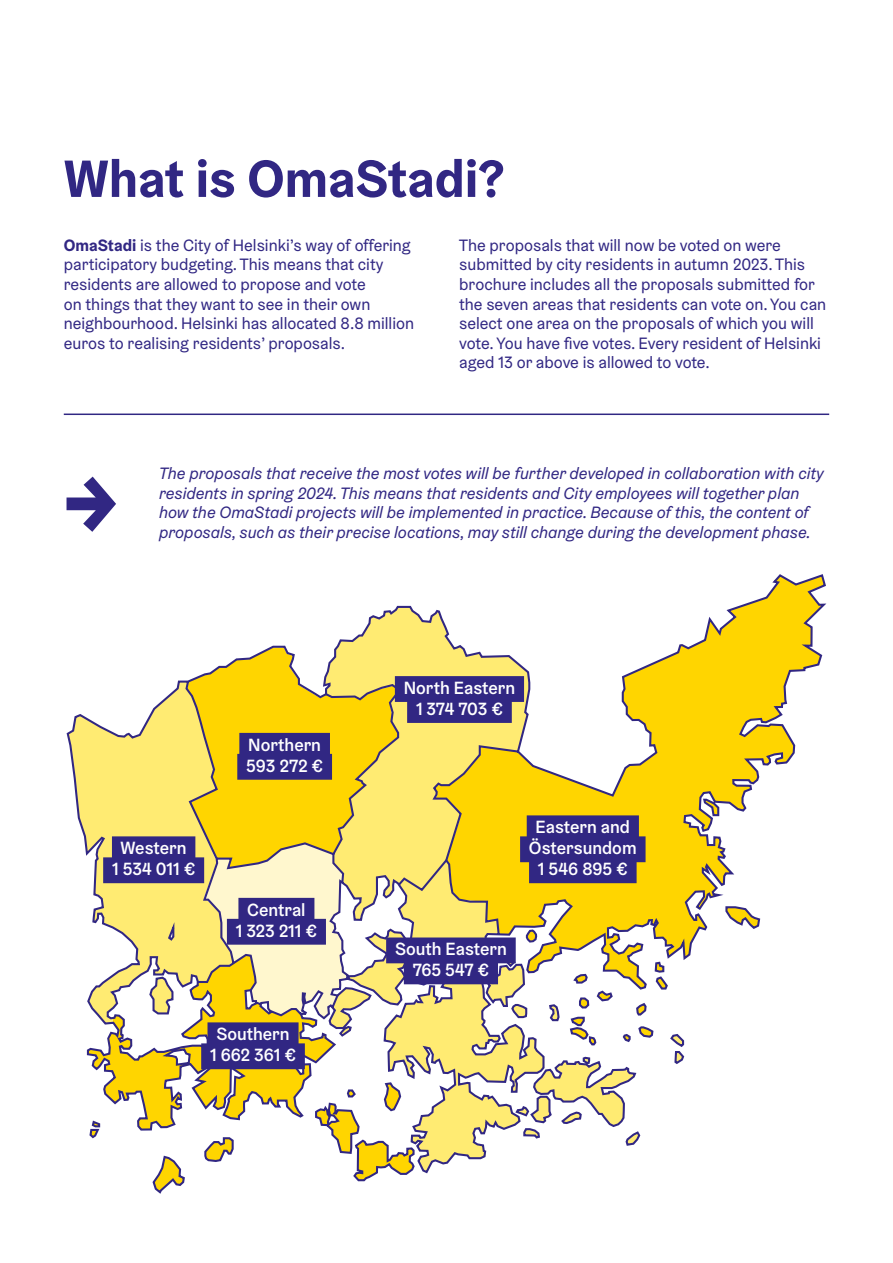
<style>
.page{position:relative;width:893px;height:1263px;background:#fff}
.page>*{position:absolute;margin:0;border:0;box-sizing:border-box;transform-origin:0 0}
.H2_otsikko_35_pt_2024{font:700 52.5px "Helsinki Grotesk";color:#312783}
.t1{font:500 17.7px/21px "Helsinki Grotesk";color:#fff;text-align:center}
.P_sisällystekstit{font:16.5px/19.5px "Helsinki Grotesk";color:#312783}
.P_sisällystekstit-2{font:italic 16.5px/19.5px "Helsinki Grotesk";color:#312783}
.s1{font-weight:700}
</style>
<div class="page">
<svg style="left:66px;top:574px;width:761px;height:620px"></svg>
<div style="left:207px;top:1022px;width:92px;height:26px;background:#312783"></div>
<div style="left:201px;top:1043px;width:104px;height:26px;background:#312783"></div>
<div style="left:112px;top:836px;width:83px;height:26px;background:#312783"></div>
<div style="left:103px;top:857px;width:101px;height:26px;background:#312783"></div>
<div style="left:238px;top:898px;width:76px;height:26px;background:#312783"></div>
<div style="left:227px;top:919px;width:99px;height:26px;background:#312783"></div>
<div style="left:239px;top:733px;width:91px;height:26px;background:#312783"></div>
<div style="left:237px;top:754px;width:95px;height:26px;background:#312783"></div>
<div style="left:395px;top:676px;width:129px;height:26px;background:#312783"></div>
<div style="left:407px;top:697px;width:105px;height:26px;background:#312783"></div>
<div style="left:386px;top:937px;width:130px;height:26px;background:#312783"></div>
<div style="left:404px;top:958px;width:94px;height:26px;background:#312783"></div>
<div style="left:527px;top:815px;width:112px;height:26px;background:#312783"></div>
<div style="left:520px;top:836px;width:126px;height:26px;background:#312783"></div>
<div style="left:529px;top:857px;width:108px;height:26px;background:#312783"></div>
<hr style="left:64px;top:413px;width:765px;height:2px;background:#312783">
<h2 class="H2_otsikko_35_pt_2024" style="left:64px;top:145px;width:442px">What is OmaStadi?</h2>
<p class="P_sisällystekstit" style="left:64px;top:235px;width:352px"><span class="s1">OmaStadi</span> is the City of Helsinki’s way of offering participatory budgeting. This means that city residents are allowed to propose and vote<br>on things that they want to see in their own neighbourhood. Helsinki has allocated 8.8 million euros to realising residents’ proposals.</p>
<p class="P_sisällystekstit" style="left:459px;top:235px;width:369px">The proposals that will now be voted on were submitted by city residents in autumn 2023. This brochure includes all the proposals submitted for the seven areas that residents can vote on. You can select one area on the proposals of which you will vote. You have five votes. Every resident of Helsinki aged 13 or above is allowed to vote.</p>
<p class="P_sisällystekstit-2" style="left:159px;top:464px;width:666px">The proposals that receive the most votes will be further developed in collaboration with city residents in spring 2024. This means that residents and City employees will together plan how the OmaStadi projects will be implemented in practice. Because of this, the content of</p>
<p class="P_sisällystekstit-2" style="left:64px;top:522px;width:749px"><sup>→</sup> proposals, such as their precise locations, may still change during the development phase.</p>
<p class="t1" style="left:112px;top:837px;width:85px">Western<br>1 534 011 €</p>
<p class="t1" style="left:246px;top:734px;width:79px;text-align:left">Northern<br>593 272 €</p>
<p class="t1" style="left:236px;top:899px;width:83px">Central<br>1 323 211 €</p>
<p class="t1" style="left:210px;top:1023px;width:87px">Southern<br>1 662 361 €</p>
<p class="t1" style="left:404px;top:677px;width:113px">North Eastern<br>1 374 703 €</p>
<p class="t1" style="left:529px;top:816px;width:109px">Eastern and<br>Östersundom<br>1 546 895 €</p>
<p class="t1" style="left:395px;top:938px;width:113px">South Eastern<br>765 547 €</p>
</div>
